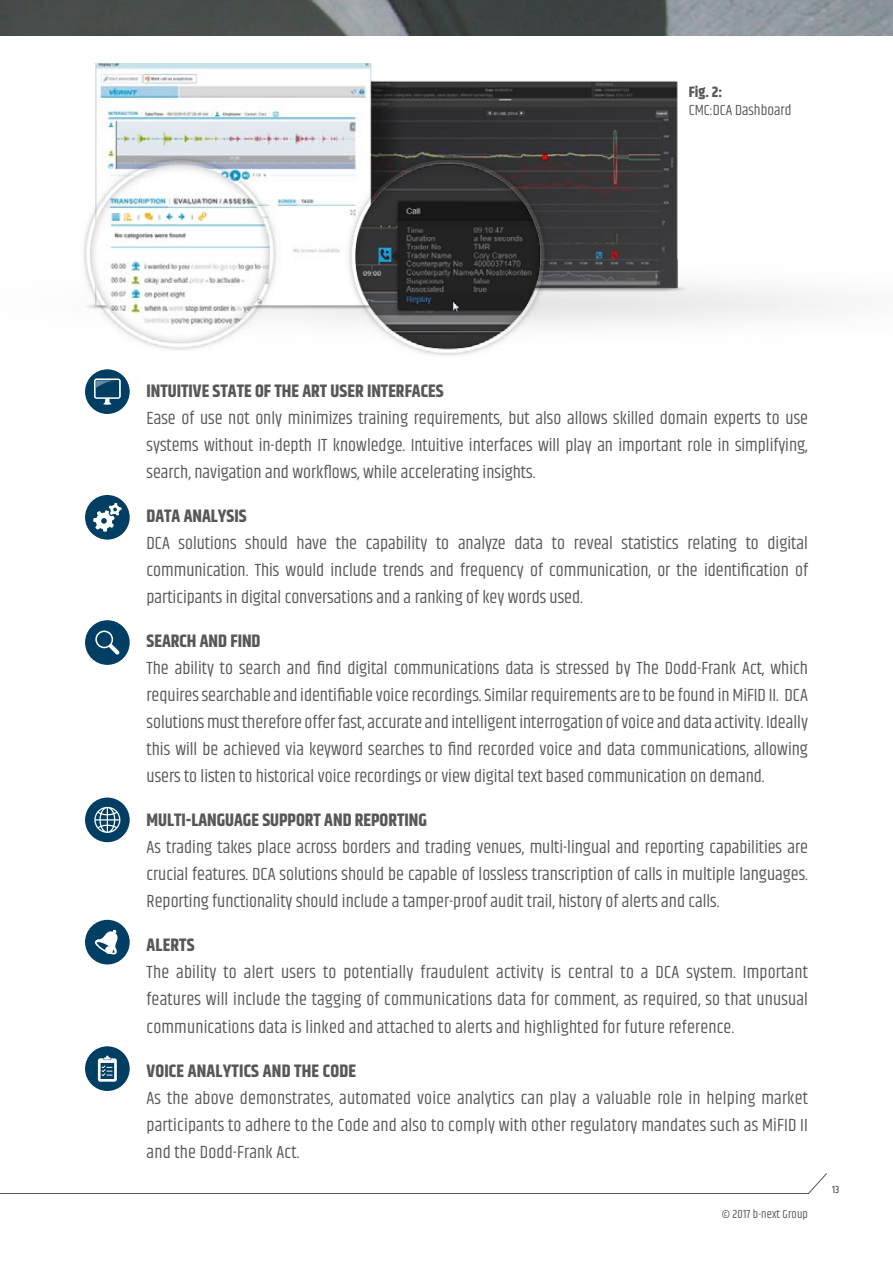
<style>
.page{position:relative;width:893px;height:1263px;background:#fff}
.page>*{position:absolute;margin:0;border:0;box-sizing:border-box;transform-origin:0 0}
.t1{font:18px/27px "Khand";color:#575756;text-align:justify}
.t2{font:700 18px "Khand";color:#575756}
.t3{font:15px "Khand";color:#575756}
.t4{font:700 15px "Khand";color:#575756}
.t5{font:12px "Khand";letter-spacing:.01em;color:#575756}
.t6{font:500 10.5px "Khand";color:#575756}
</style>
<div class="page">
<img style="left:0;top:0;width:893px;height:36px">
<svg style="left:0;top:1173px;width:827px;height:21px"></svg>
<img style="left:89px;top:63px;width:738px;height:315px">
<div style="left:299px;top:342px;width:14px;height:8px;background:#fff"></div>
<img style="left:83px;top:158px;width:197px;height:193px">
<img style="left:343px;top:157px;width:209px;height:200px">
<div style="left:85px;top:369px;width:45px;height:45px;background:#003f63;border-radius:50%"></div>
<svg style="left:94px;top:379px;width:27px;height:26px"></svg>
<div style="left:85px;top:495px;width:45px;height:45px;background:#003f63;border-radius:50%"></div>
<svg style="left:93px;top:503px;width:29px;height:29px"></svg>
<div style="left:85px;top:620px;width:45px;height:45px;background:#003f63;border-radius:50%"></div>
<svg style="left:95px;top:630px;width:25px;height:25px"></svg>
<div style="left:85px;top:797px;width:45px;height:45px;background:#003f63;border-radius:50%"></div>
<svg style="left:94px;top:807px;width:26px;height:26px"></svg>
<div style="left:85px;top:920px;width:45px;height:44px;background:#003f63;border-radius:50%"></div>
<svg style="left:94px;top:929px;width:24px;height:26px"></svg>
<div style="left:85px;top:1046px;width:45px;height:45px;background:#003f63;border-radius:50%"></div>
<svg style="left:98px;top:1056px;width:19px;height:26px"></svg>
<p class="t4" style="left:689px;top:81px;width:35px">Fig. 2:</p>
<p class="t3" style="left:689px;top:101px;width:104px">CMC:DCA Dashboard</p>
<p class="t2" style="left:147px;top:378px;width:299px">INTUITIVE STATE OF THE ART USER INTERFACES</p>
<p class="t1" style="left:147px;top:406px;width:663px">Ease of use not only minimizes training requirements, but also allows skilled domain experts to use systems without in-depth IT knowledge. Intuitive interfaces will play an important role in simplifying, search, navigation and workflows, while accelerating insights.</p>
<p class="t2" style="left:147px;top:503px;width:102px">DATA ANALYSIS</p>
<p class="t1" style="left:147px;top:531px;width:663px">DCA solutions should have the capability to analyze data to reveal statistics relating to digital communication. This would include trends and frequency of communication, or the identification of participants in digital conversations and a ranking of key words used.</p>
<p class="t2" style="left:147px;top:628px;width:115px">SEARCH AND FIND</p>
<p class="t1" style="left:147px;top:656px;width:663px">The ability to search and find digital communications data is stressed by The Dodd-Frank Act, which requires searchable and identifiable voice recordings. Similar requirements are to be found in MiFID II. DCA solutions must therefore offer fast, accurate and intelligent interrogation of voice and data activity. Ideally this will be achieved via keyword searches to find recorded voice and data communications, allowing users to listen to historical voice recordings or view digital text based communication on demand.</p>
<p class="t2" style="left:147px;top:807px;width:282px">MULTI-LANGUAGE SUPPORT AND REPORTING</p>
<p class="t1" style="left:147px;top:835px;width:663px">As trading takes place across borders and trading venues, multi-lingual and reporting capabilities are crucial features. DCA solutions should be capable of lossless transcription of calls in multiple languages.<br>Reporting functionality should include a tamper-proof audit trail, history of alerts and calls.</p>
<p class="t2" style="left:147px;top:932px;width:50px">ALERTS</p>
<p class="t1" style="left:147px;top:960px;width:663px">The ability to alert users to potentially fraudulent activity is central to a DCA system. Important features will include the tagging of communications data for comment, as required, so that unusual communications data is linked and attached to alerts and highlighted for future reference.</p>
<p class="t2" style="left:147px;top:1057px;width:211px">VOICE ANALYTICS AND THE CODE</p>
<p class="t1" style="left:147px;top:1085px;width:663px">As the above demonstrates, automated voice analytics can play a valuable role in helping market participants to adhere to the Code and also to comply with other regulatory mandates such as MiFID II and the Dodd-Frank Act.</p>
<p class="t5" style="left:722px;top:1207px;width:88px">© 2017 b-next Group</p>
<p class="t6" style="left:832px;top:1183px;width:9px">13</p>
</div>
